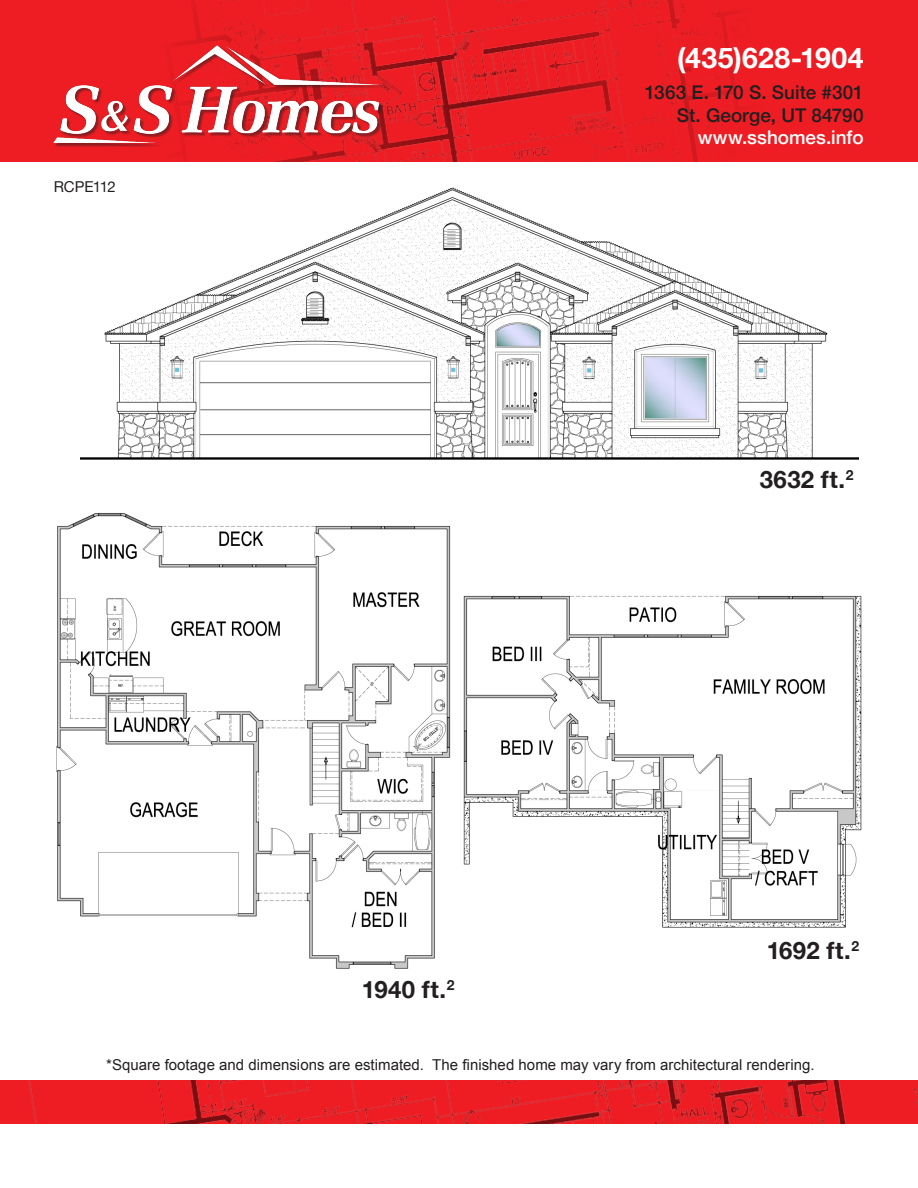
<style>
.page{position:relative;width:918px;height:1188px;background:#fff}
.page>*{position:absolute;margin:0;border:0;box-sizing:border-box;transform-origin:0 0}
.t1{font:700 28.35px "Helvetica Neue";letter-spacing:.02em;color:#fff}
.t2{font:700 24px "Helvetica Neue";letter-spacing:.02em;color:#231f20}
.t3{font:500 18.9px "Helvetica Neue";color:#231f20}
.t4{font:500 18.9px "Helvetica Neue";color:#fff}
.t5{font:15px "Arial";color:#231f20}
.t6{font:15px "Helvetica Neue";letter-spacing:-.025em;color:#231f20}
</style>
<div class="page">
<img style="left:81px;top:187px;width:778px;height:273px">
<img style="left:56px;top:513px;width:395px;height:456px">
<img style="left:463px;top:595px;width:399px;height:333px">
<div style="left:54px;top:178px;width:123px;height:38px;background:#fff"></div>
<img style="left:0;top:1080px;width:918px;height:43px">
<img style="left:0;top:0;width:918px;height:162px">
<div style="left:55px;top:46px;width:332px;height:101px;background:#231f20;opacity:.5"></div>
<img style="left:54px;top:46px;width:330px;height:97px">
<div style="left:849px;top:903px;width:69px;height:31px;background:#fff"></div>
<p class="t6" style="left:54px;top:176px;width:64px">RCPE112</p>
<p class="t2" style="left:362px;top:970px;width:94px">1940 ft.<sup>2</sup></p>
<p class="t1" style="left:677px;top:36px;width:188px">(435)628-1904</p>
<p class="t3" style="left:645px;top:77px;width:220px">1363 E. 170 S. Suite #301</p>
<p class="t3" style="left:677px;top:100px;width:188px">St. George, UT 84790</p>
<p class="t4" style="left:698px;top:122px;width:167px">www.sshomes.info</p>
<p class="t2" style="left:760px;top:460px;width:95px">3632 ft.<sup>2</sup></p>
<p class="t2" style="left:767px;top:931px;width:94px">1692 ft.<sup>2</sup></p>
<p class="t5" style="left:106px;top:1055px;width:710px">*Square footage and dimensions are estimated. The finished home may vary from architectural rendering.</p>
</div>
